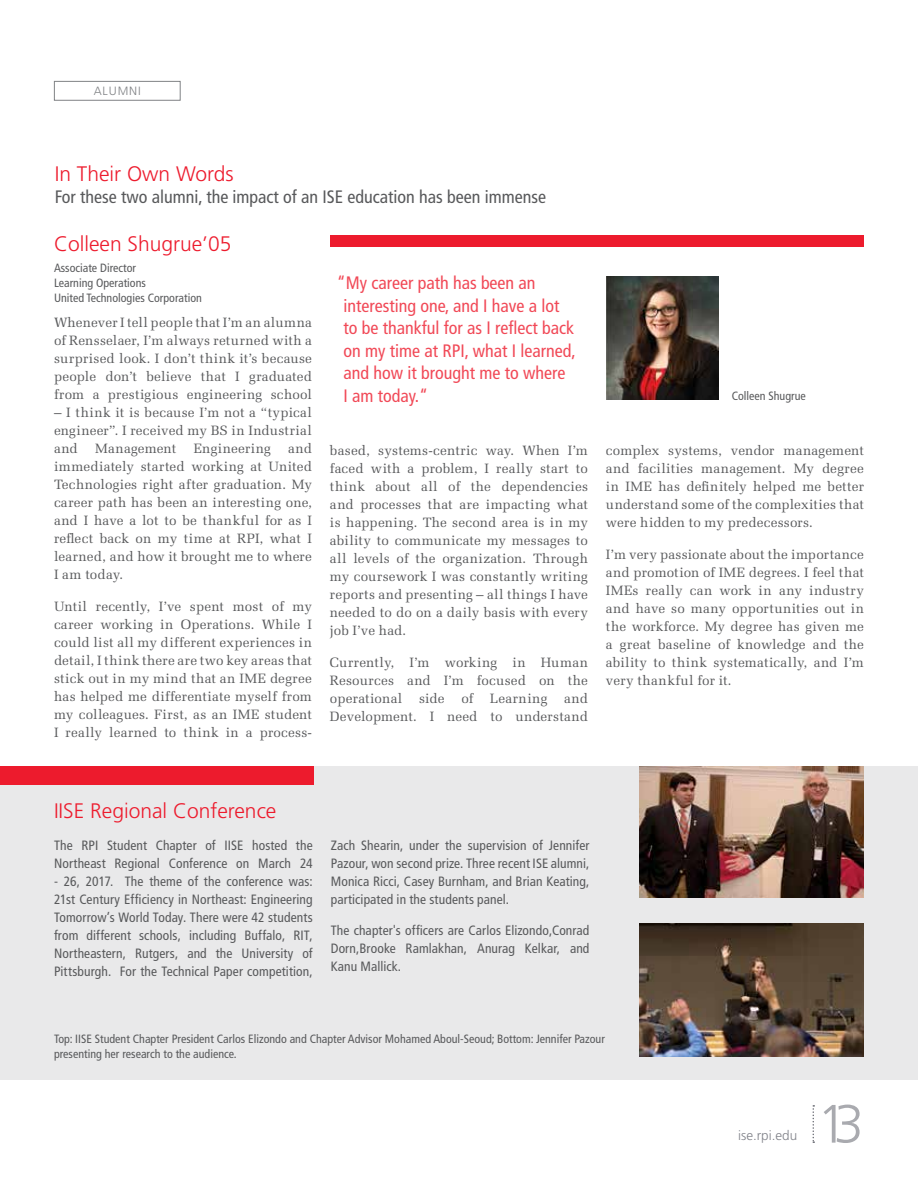
<style>
.page{position:relative;width:918px;height:1188px;background:#fff}
.page>*{position:absolute;margin:0;border:0;box-sizing:border-box;transform-origin:0 0}
.t1{font:300 54px "Frutiger LT Std";color:#a9aaaf}
.t2{font:300 21px "Frutiger LT Std";color:#ed1b2d}
.t3{font:condensed 18px/22.5px "Frutiger LT Std";color:#f14957}
.t4{font:condensed 18px "Frutiger LT Std";color:#58595b}
.t5{font:13.5px/18px "Melior LT Std";letter-spacing:.015em;color:#58595b;text-align:justify}
.t6{font:condensed 13.5px/18px "Frutiger LT Std";letter-spacing:.005em;color:#58595b;text-align:justify}
.t7{font:300 13.5px "Frutiger LT Std";letter-spacing:.005em;color:#81838a}
.t8{font:condensed 12px/15px "Frutiger LT Std";color:#58595b}
.t9{font:300 12px "Frutiger LT Std";letter-spacing:.075em;color:#808285}
</style>
<div class="page">
<div style="left:54px;top:81px;width:127px;height:20px;border:1px solid #808285"></div>
<img style="left:607px;top:276px;width:111px;height:124px">
<div style="left:0;top:767px;width:918px;height:313px;background:#e9e9ea"></div>
<div style="left:0;top:767px;width:313px;height:18px;background:#ed1b2d"></div>
<div style="left:330px;top:235px;width:534px;height:12px;background:#ed1b2d"></div>
<img style="left:639px;top:923px;width:224px;height:133px">
<img style="left:640px;top:767px;width:223px;height:130px">
<svg style="left:813px;top:1105px;width:1px;height:38px"></svg>
<p class="t9" style="left:94px;top:84px;width:49px">ALUMNI</p>
<h2 class="t2" style="left:55px;top:162px;width:180px">In Their Own Words</h2>
<h3 class="t4" style="left:55px;top:187px;width:493px">For these two alumni, the impact of an ISE education has been immense</h3>
<h2 class="t2" style="left:54px;top:232px;width:179px">Colleen Shugrue’05</h2>
<p class="t8" style="left:54px;top:261px;width:149px">Associate Director<br>Learning Operations<br>United Technologies Corporation</p>
<p class="t5" style="left:54px;top:314px;width:260px">Whenever I tell people that I’m an alumna of Rensselaer, I’m always returned with a surprised look. I don’t think it’s because people don’t believe that I graduated from a prestigious engineering school</p>
<p class="t5" style="left:54px;top:404px;width:260px">– I think it is because I’m not a “typical engineer”. I received my BS in Industrial and</p>
<p class="t5" style="left:54px;top:440px;width:260px;text-indent:234px">and immediately started working at United Technologies right after graduation. My career path has been an interesting one, and I have a lot to be thankful for as I reflect back on my time at RPI, what I learned, and how it brought me to where I am today.</p>
<p class="t5" style="left:54px;top:597px;width:260px">Until recently, I’ve spent most of my career working in Operations. While I could list all my different experiences in detail, I think there are two key areas that stick out in my mind that an IME degree has helped me differentiate myself from my colleagues. First, as an IME student I really learned to think in a process-</p>
<p class="t5" style="left:95px;top:440px;width:83px">Management</p>
<p class="t5" style="left:194px;top:440px;width:79px">Engineering</p>
<h3 class="t3" style="left:344px;top:272px;width:234px;text-indent:-7px">“My career path has been an interesting one, and I have a lot to be thankful for as I reflect back on my time at RPI, what I learned, and how it brought me to where<br>I am today.“</h3>
<p class="t5" style="left:330px;top:442px;width:260px">based, systems-centric way. When I’m faced with a problem, I really start to think about all of the dependencies and processes that are impacting what is happening. The second area is in my ability to communicate my messages to all levels of the organization. Through my coursework I was constantly writing reports and presenting – all things I have needed to do on a daily basis with every job I’ve had.</p>
<p class="t5" style="left:330px;top:653px;width:260px">Currently, I’m working in Human Resources and I’m focused on the operational side of Learning and Development. I need to understand</p>
<p class="t8" style="left:732px;top:388px;width:76px">Colleen Shugrue</p>
<p class="t5" style="left:606px;top:442px;width:260px">complex systems, vendor management and facilities management. My degree in IME has definitely helped me better understand some of the complexities that were hidden to my predecessors.</p>
<p class="t5" style="left:606px;top:545px;width:260px">I’m very passionate about the importance and promotion of IME degrees. I feel that IMEs really can work in any industry and have so many opportunities out in the workforce. My degree has given me a great baseline of knowledge and the ability to think systematically, and I’m very thankful for it.</p>
<h2 class="t2" style="left:54px;top:799px;width:224px">IISE Regional Conference</h2>
<p class="t6" style="left:54px;top:836px;width:260px">The RPI Student Chapter of IISE hosted the<br>Northeast Regional Conference on March 24</p>
<p class="t6" style="left:54px;top:872px;width:260px">- 26, 2017. The theme of the conference was:<br>21st Century Efficiency in Northeast: Engineering Tomorrow’s World Today. There were 42 students from different schools, including Buffalo, RIT, Northeastern, Rutgers, and the University of Pittsburgh. For the Technical Paper competition,</p>
<p class="t6" style="left:331px;top:836px;width:260px">Zach Shearin, under the supervision of Jennifer Pazour, won second prize. Three recent ISE alumni, Monica Ricci, Casey Burnham, and Brian Keating, participated in the students panel.</p>
<p class="t6" style="left:331px;top:921px;width:260px">The chapter's officers are Carlos Elizondo,Conrad Dorn,Brooke Ramlakhan, Anurag Kelkar, and Kanu Mallick.</p>
<p class="t8" style="left:54px;top:1031px;width:552px">Top: IISE Student Chapter President Carlos Elizondo and Chapter Advisor Mohamed Aboul-Seoud; Bottom: Jennifer Pazour presenting her research to the audience.</p>
<p class="t7" style="left:738px;top:1128px;width:61px">ise.rpi.edu</p>
<h1 class="t1" style="left:817px;top:1093px;width:48px">13</h1>
</div>
